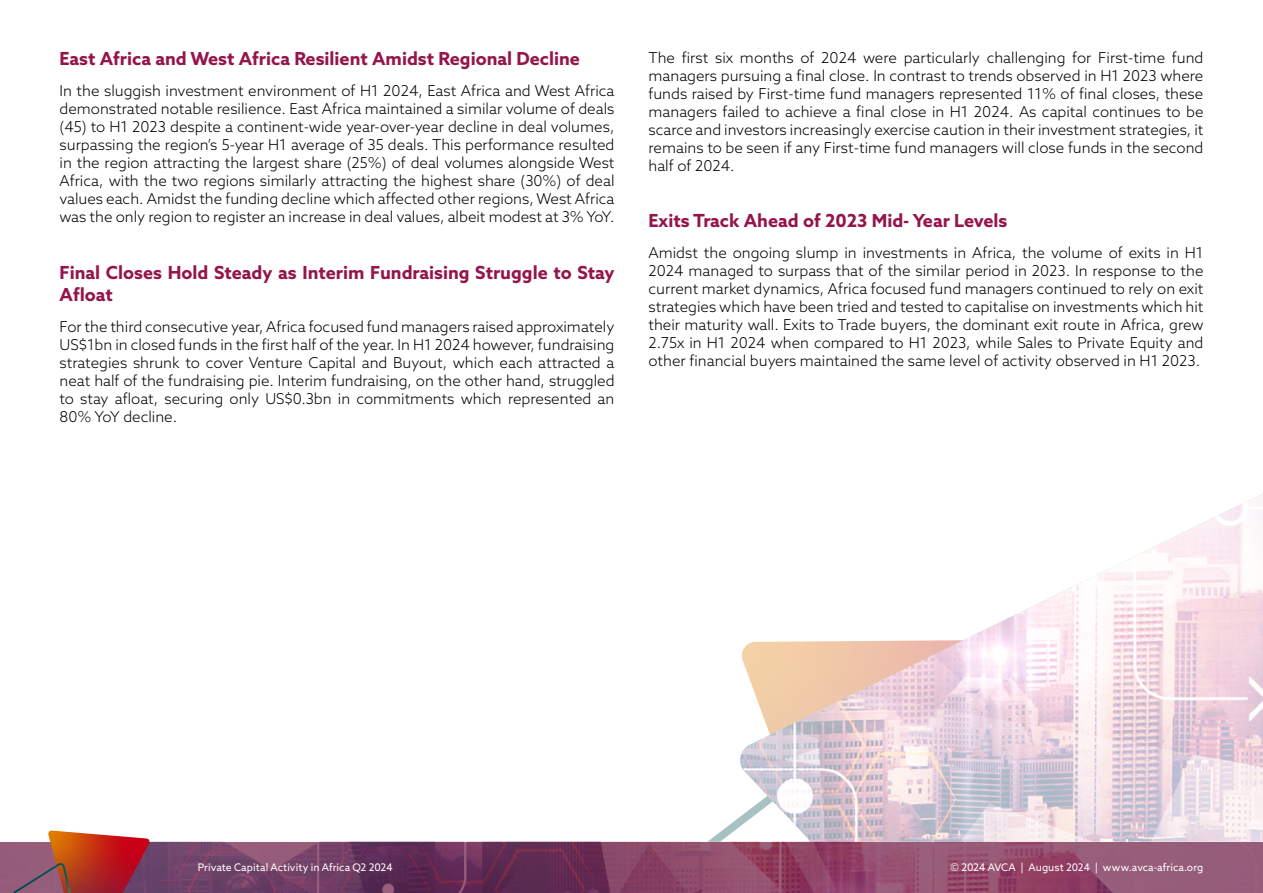
<style>
.page{position:relative;width:1263px;height:893px;background:#fff}
.page>*{position:absolute;margin:0;border:0;box-sizing:border-box;transform-origin:0 0}
.t1{font:700 18px/22.5px "Azo Sans";color:#94154b}
.Body_copy{font:300 15px/18px "Azo Sans";color:#000;text-align:justify}
.t2{font:10.5px "Azo Sans";letter-spacing:.005em;color:#fff}
</style>
<div class="page">
<svg style="left:610px;top:819px;width:127px;height:23px"></svg>
<img style="left:737px;top:493px;width:526px;height:349px">
<img style="left:0;top:842px;width:1263px;height:51px">
<svg style="left:11px;top:830px;width:139px;height:63px;background:#ae5151"></svg>
<h2 class="t1" style="left:60px;top:47px;width:522px">East Africa and West Africa Resilient Amidst Regional Decline</h2>
<p class="Body_copy" style="left:60px;top:81px;width:556px">In the sluggish investment environment of H1 2024, East Africa and West Africa demonstrated notable resilience. East Africa maintained a similar volume of deals (45) to H1 2023 despite a continent-wide year-over-year decline in deal volumes, surpassing the region’s 5-year H1 average of 35 deals. This performance resulted in the region attracting the largest share (25%) of deal volumes alongside West Africa, with the two regions similarly attracting the highest share (30%) of deal values each. Amidst the funding decline which affected other regions, West Africa was the only region to register an increase in deal values, albeit modest at 3% YoY.</p>
<h2 class="t1" style="left:60px;top:261px;width:556px">Final Closes Hold Steady as Interim Fundraising Struggle to Stay<br>Afloat</h2>
<p class="Body_copy" style="left:60px;top:317px;width:556px">For the third consecutive year, Africa focused fund managers raised approximately US$1bn in closed funds in the first half of the year. In H1 2024 however, fundraising strategies shrunk to cover Venture Capital and Buyout, which each attracted a neat half of the fundraising pie. Interim fundraising, on the other hand, struggled to stay afloat, securing only US$0.3bn in commitments which represented an 80% YoY decline.</p>
<p class="Body_copy" style="left:648px;top:48px;width:556px">The first six months of 2024 were particularly challenging for First-time fund managers pursuing a final close. In contrast to trends observed in H1 2023 where funds raised by First-time fund managers represented 11% of final closes, these managers failed to achieve a final close in H1 2024. As capital continues to be scarce and investors increasingly exercise caution in their investment strategies, it remains to be seen if any First-time fund managers will close funds in the second half of 2024.</p>
<h2 class="t1" style="left:648px;top:209px;width:360px">Exits Track Ahead of 2023 Mid- Year Levels</h2>
<p class="Body_copy" style="left:648px;top:244px;width:556px">Amidst the ongoing slump in investments in Africa, the volume of exits in H1<br>2024 managed to surpass that of the similar period in 2023. In response to the current market dynamics, Africa focused fund managers continued to rely on exit strategies which have been tried and tested to capitalise on investments which hit their maturity wall. Exits to Trade buyers, the dominant exit route in Africa, grew 2.75x in H1 2024 when compared to H1 2023, while Sales to Private Equity and other financial buyers maintained the same level of activity observed in H1 2023.</p>
<p class="t2" style="left:198px;top:861px;width:197px">Private Capital Activity in Africa Q2 2024</p>
<p class="t2" style="left:951px;top:861px;width:254px">© 2024 AVCA | August 2024 | www.avca-africa.org</p>
</div>
